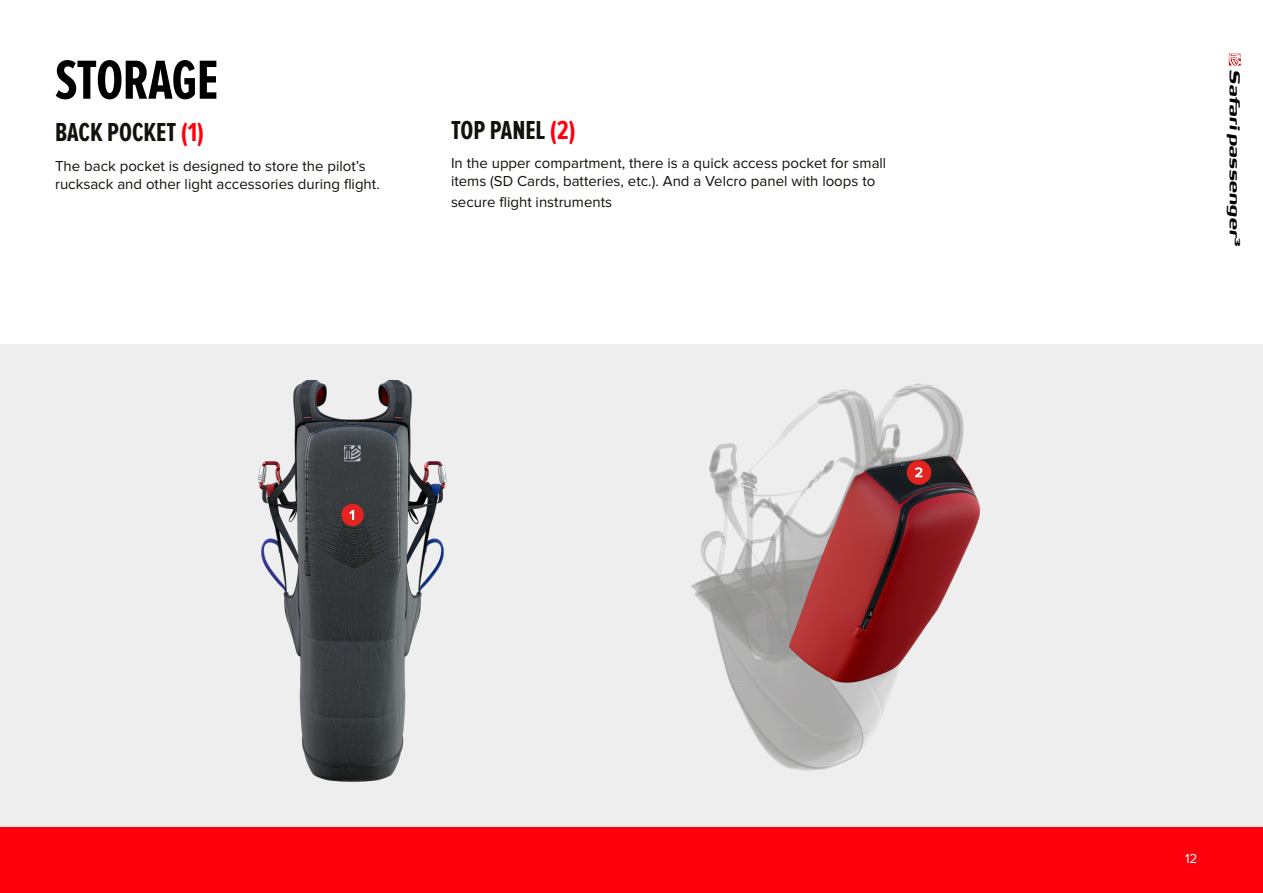
<style>
.page{position:relative;width:1263px;height:893px;background:#fff}
.page>*{position:absolute;margin:0;border:0;box-sizing:border-box;transform-origin:0 0}
.t1{font:700 57px "Proxima Nova Ex Cn";letter-spacing:-.015em;color:#000}
.t2{font:700 27px "Proxima Nova Ex Cn";color:#12110c}
.t3{font:italic 900 18px "FP Head Pro";letter-spacing:-.03em;color:#000}
.t4{font:15px/18px "Proxima Nova";color:#12100b}
.t5{font:13.5px "Proxima Nova";color:#fff}
.s1{color:#ff010c}
</style>
<div class="page">
<div style="left:0;top:828px;width:1263px;height:65px;background:#ff010c"></div>
<svg style="left:1229px;top:54px;width:12px;height:12px"></svg>
<div style="left:0;top:344px;width:1263px;height:483px;background:#eee"></div>
<img style="left:257px;top:379px;width:190px;height:403px">
<div style="left:341px;top:504px;width:23px;height:22px;background:#e52321;border-radius:50%"></div>
<svg style="left:349px;top:510px;width:5px;height:10px"></svg>
<img style="left:691px;top:383px;width:289px;height:388px">
<div style="left:907px;top:460px;width:24px;height:25px;background:#e5231e;border-radius:50%"></div>
<svg style="left:915px;top:467px;width:7px;height:10px"></svg>
<h1 class="t1" style="left:55px;top:48px;width:165px">STORAGE</h1>
<h2 class="t2" style="left:55px;top:117px;width:151px">BACK POCKET <span class="s1">(1)</span></h2>
<p class="t4" style="left:55px;top:157px;width:326px">The back pocket is designed to store the pilot’s rucksack and other light accessories during flight.</p>
<h2 class="t2" style="left:451px;top:115px;width:126px">TOP PANEL <span class="s1">(2)</span></h2>
<p class="t4" style="left:451px;top:154px;width:437px">In the upper compartment, there is a quick access pocket for small items (SD Cards, batteries, etc.). And a Velcro panel with loops to</p>
<p class="t4" style="left:451px;top:193px;width:163px">secure flight instruments</p>
<p class="t3" style="left:1248px;top:69px;width:179px;rotate:90deg">Safari passenger3</p>
<p class="t5" style="left:1185px;top:852px;width:14px">12</p>
</div>
